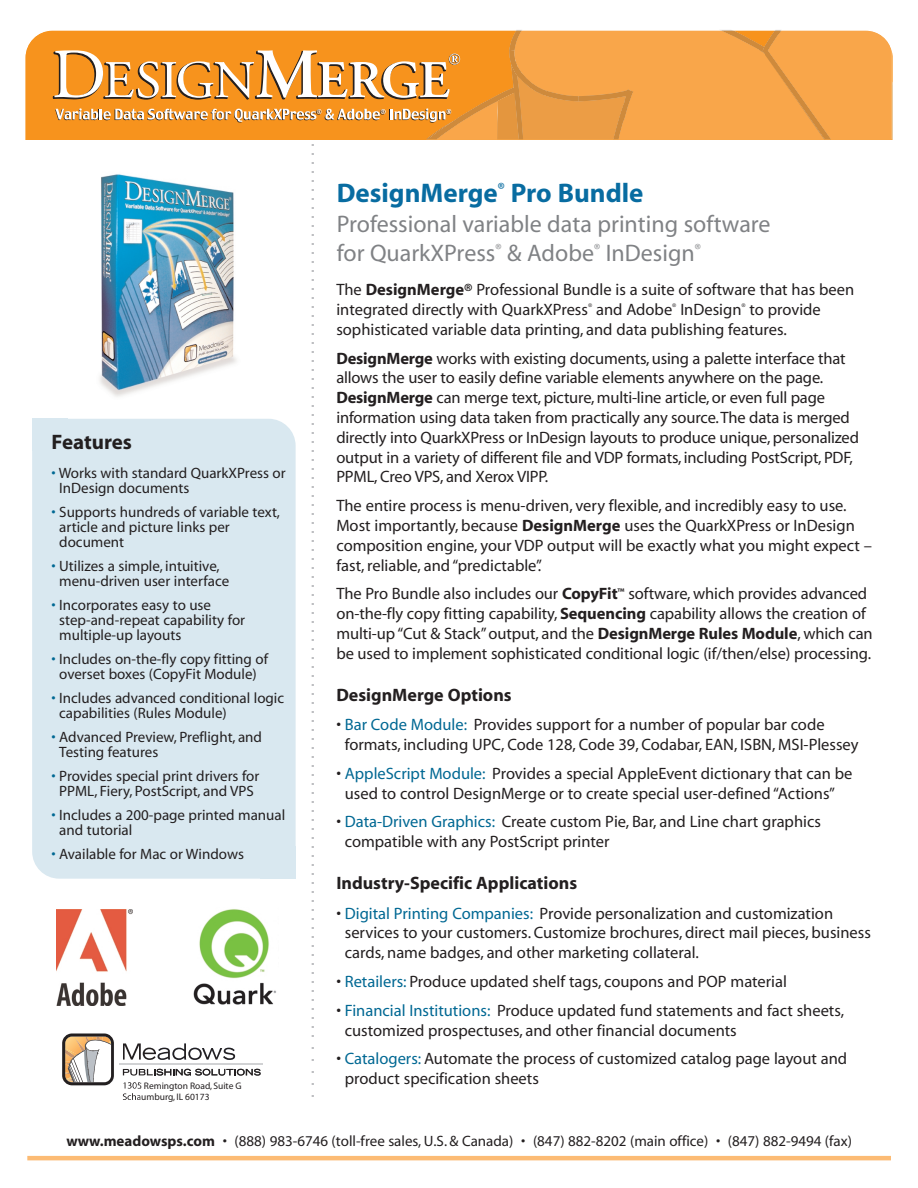
<style>
.page{position:relative;width:918px;height:1188px;background:#fff}
.page>*{position:absolute;margin:0;border:0;box-sizing:border-box;transform-origin:0 0}
.t1{font:700 27px "Myriad";color:#086ca1}
.t2{font:24px/28.8px "Myriad";color:#808285}
.t3{font:700 21px "Myriad";color:#231f20}
.t4{font:700 18px "Myriad";color:#231f20}
.t5{font:16.5px/19.8px "Myriad";color:#231f20}
.t6{font:15px/15px "Myriad";color:#231f20}
.t7{font:9.45px/11.4px "Myriad";color:#231f20}
.s1{color:#006893}
.s2{font-weight:700}
</style>
<div class="page">
<div style="left:26px;top:31px;width:867px;height:109px;background:#f7931d"></div>
<img style="left:892px;top:81px;width:1px;height:58px">
<div style="left:32px;top:419px;width:264px;height:460px;background:#d9e8f0;border-radius:27px"></div>
<div style="left:32px;top:419px;width:36px;height:32px;background:#d9e8f0"></div>
<div style="left:260px;top:846px;width:36px;height:33px;background:#d9e8f0"></div>
<img style="left:99px;top:174px;width:138px;height:223px">
<hr style="left:27px;top:1156px;width:864px;height:4px;background:#fcbb74">
<img style="left:69px;top:1033px;width:70px;height:63px">
<svg style="left:123px;top:1069px;width:138px;height:7px"></svg>
<svg style="left:123px;top:1043px;width:112px;height:17px"></svg>
<hr style="left:119px;top:1063px;width:144px;height:1px;background:#d1d2d4">
<svg style="left:62px;top:1034px;width:52px;height:51px"></svg>
<img style="left:124px;top:1089px;width:15px;height:2px">
<img style="left:124px;top:1082px;width:15px;height:7px">
<img style="left:123px;top:1093px;width:16px;height:7px">
<svg style="left:52px;top:50px;width:264px;height:50px"></svg>
<svg style="left:55px;top:108px;width:261px;height:14px"></svg>
<svg style="left:316px;top:30px;width:576px;height:109px;background:#f2a145"></svg>
<img style="left:56px;top:910px;width:76px;height:95px">
<img style="left:193px;top:909px;width:83px;height:96px">
<p class="t3" style="left:52px;top:434px;width:82px">Features</p>
<p class="t6" style="left:59px;top:467px;width:228px;text-indent:-8px"><span class="s1">•</span> Works with standard QuarkXPress or<br>InDesign documents</p>
<p class="t6" style="left:59px;top:506px;width:222px;text-indent:-8px"><span class="s1">•</span> Supports hundreds of variable text, article and picture links per document</p>
<p class="t6" style="left:59px;top:560px;width:171px;text-indent:-8px"><span class="s1">•</span> Utilizes a simple, intuitive, menu-driven user interface</p>
<p class="t6" style="left:59px;top:599px;width:187px;text-indent:-8px"><span class="s1">•</span> Incorporates easy to use step-and-repeat capability for multiple-up layouts</p>
<p class="t6" style="left:52px;top:653px;width:218px;text-align:center"><span class="s1">•</span> Includes on-the-fly copy fitting of overset boxes (CopyFit Module)</p>
<p class="t6" style="left:59px;top:692px;width:226px;text-indent:-8px"><span class="s1">•</span> Includes advanced conditional logic capabilities (Rules Module)</p>
<p class="t6" style="left:59px;top:731px;width:204px;text-indent:-8px"><span class="s1">•</span> Advanced Preview, Preflight, and<br>Testing features</p>
<p class="t6" style="left:52px;top:770px;width:209px;text-align:center"><span class="s1">•</span> Provides special print drivers for<br>PPML, Fiery, PostScript, and VPS</p>
<p class="t6" style="left:59px;top:809px;width:228px;text-indent:-8px"><span class="s1">•</span> Includes a 200-page printed manual and tutorial</p>
<p class="t6" style="left:52px;top:848px;width:194px"><span class="s1">•</span> Available for Mac or Windows</p>
<p class="t7" style="left:137px;top:1080px;width:107px">5 Remington Road, Suite G aumburg, IL 60173</p>
<h1 class="t1" style="left:337px;top:183px;width:308px">DesignMerge<sup>®</sup> Pro Bundle</h1>
<h2 class="t2" style="left:337px;top:212px;width:435px">Professional variable data printing software for QuarkXPress<sup>®</sup> &amp; Adobe<sup>®</sup> InDesign<sup>®</sup></h2>
<p class="t5" style="left:336px;top:281px;width:519px">The <span class="s2">DesignMerge®</span> Professional Bundle is a suite of software that has been integrated directly with QuarkXPress<sup>®</sup> and Adobe<sup>®</sup> InDesign<sup>®</sup> to provide sophisticated variable data printing, and data publishing features.</p>
<p class="t5" style="left:336px;top:350px;width:524px"><span class="s2">DesignMerge</span> works with existing documents, using a palette interface that allows the user to easily define variable elements anywhere on the page.<br><span class="s2">DesignMerge</span> can merge text, picture, multi-line article, or even full page information using data taken from practically any source.The data is merged directly into QuarkXPress or InDesign layouts to produce unique, personalized output in a variety of different file and VDP formats, including PostScript, PDF, PPML, Creo VPS, and Xerox VIPP.</p>
<p class="t5" style="left:336px;top:497px;width:537px">The entire process is menu-driven, very flexible, and incredibly easy to use.<br>Most importantly, because <span class="s2">DesignMerge</span> uses the QuarkXPress or InDesign composition engine, your VDP output will be exactly what you might expect – fast, reliable, and “predictable”.</p>
<p class="t5" style="left:336px;top:585px;width:538px">The Pro Bundle also includes our <span class="s2">CopyFit</span><sup>™</sup> software, which provides advanced on-the-fly copy fitting capability, <span class="s2">Sequencing</span> capability allows the creation of multi-up “Cut &amp; Stack” output, and the <span class="s2">DesignMerge Rules Module</span>, which can be used to implement sophisticated conditional logic (if/then/else) processing.</p>
<p class="t4" style="left:336px;top:688px;width:177px">DesignMerge Options</p>
<p class="t5" style="left:345px;top:716px;width:515px;text-indent:-8px">• <span class="s1">Bar Code Module:</span> Provides support for a number of popular bar code formats, including UPC, Code 128, Code 39, Codabar, EAN, ISBN, MSI-Plessey</p>
<p class="t5" style="left:336px;top:765px;width:518px;text-align:center">• <span class="s1">AppleScript Module:</span> Provides a special AppleEvent dictionary that can be used to control DesignMerge or to create special user-defined “Actions”</p>
<p class="t5" style="left:345px;top:813px;width:478px;text-indent:-8px">• <span class="s1">Data-Driven Graphics:</span> Create custom Pie, Bar, and Line chart graphics compatible with any PostScript printer</p>
<p class="t4" style="left:336px;top:876px;width:242px">Industry-Specific Applications</p>
<p class="t5" style="left:345px;top:905px;width:528px;text-indent:-8px">• <span class="s1">Digital Printing Companies:</span> Provide personalization and customization services to your customers. Customize brochures, direct mail pieces, business cards, name badges, and other marketing collateral.</p>
<p class="t5" style="left:336px;top:973px;width:452px">• <span class="s1">Retailers:</span> Produce updated shelf tags, coupons and POP material</p>
<p class="t5" style="left:345px;top:1002px;width:501px;text-indent:-8px">• <span class="s1">Financial Institutions:</span> Produce updated fund statements and fact sheets, customized prospectuses, and other financial documents</p>
<p class="t5" style="left:345px;top:1050px;width:504px;text-indent:-8px">• <span class="s1">Catalogers:</span> Automate the process of customized catalog page layout and product specification sheets</p>
<p class="t6" style="left:66px;top:1135px;width:787px"><span class="s2">www.meadowsps.com</span> • (888) 983-6746 (toll-free sales, U.S. &amp; Canada) • (847) 882-8202 (main office) • (847) 882-9494 (fax)</p>
</div>
